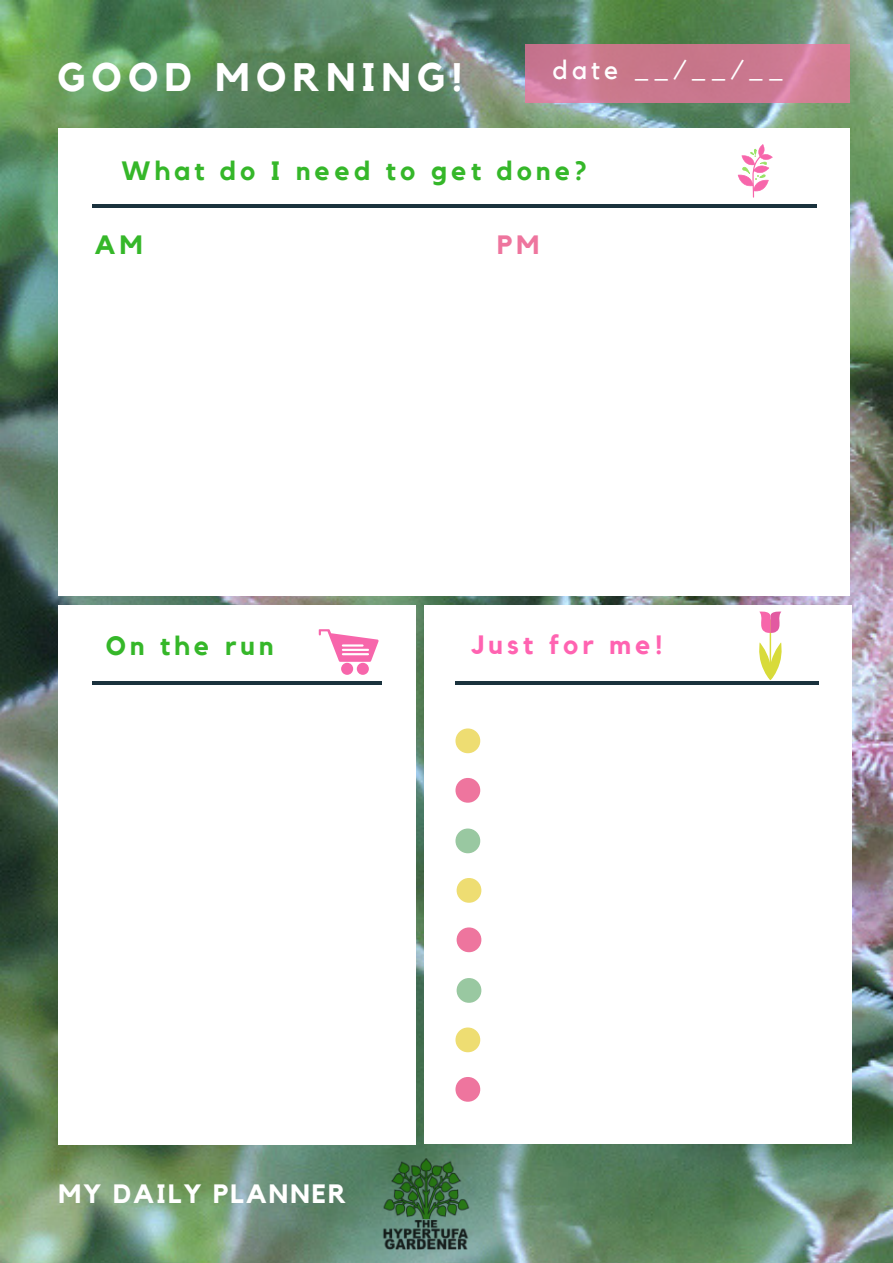
<style>
.page{position:relative;width:893px;height:1263px;background:#fff}
.page>*{position:absolute;margin:0;border:0;box-sizing:border-box;transform-origin:0 0}
.t1{font:700 39.6px "Kollektif";letter-spacing:.16em;color:#fff}
.t2{font:700 26.4px "Kollektif";letter-spacing:.16em;color:#35b729}
.t3{font:700 26.4px "Kollektif";letter-spacing:.08em;color:#fff}
.t4{font:26.4px "Kollektif";color:#fff}
.t5{font:700 26.4px "Kollektif";letter-spacing:.16em;color:#ff63b1}
.t6{font:700 26.4px "Kollektif";color:#ee759e}
</style>
<div class="page">
<img style="left:0;top:0;width:892px;height:1262px">
<svg style="left:525px;top:44px;width:325px;height:58px;background:#cc7a91"></svg>
<div style="left:58px;top:128px;width:792px;height:468px;background:#fff"></div>
<div style="left:424px;top:605px;width:427px;height:538px;background:#fff"></div>
<div style="left:58px;top:605px;width:358px;height:539px;background:#fff"></div>
<hr style="left:92px;top:205px;width:724px;height:3px;background:#1a323d">
<hr style="left:92px;top:681px;width:289px;height:4px;background:#1a323d">
<hr style="left:455px;top:681px;width:363px;height:4px;background:#1a323d">
<svg style="left:455px;top:728px;width:25px;height:25px"></svg>
<svg style="left:455px;top:778px;width:25px;height:25px"></svg>
<svg style="left:455px;top:828px;width:25px;height:25px"></svg>
<svg style="left:456px;top:878px;width:25px;height:25px"></svg>
<svg style="left:456px;top:927px;width:25px;height:25px"></svg>
<svg style="left:456px;top:978px;width:25px;height:25px"></svg>
<svg style="left:455px;top:1027px;width:25px;height:25px"></svg>
<svg style="left:455px;top:1077px;width:25px;height:25px"></svg>
<hr style="left:769px;top:619px;width:2px;height:61px;background:#d8db3a">
<svg style="left:759px;top:642px;width:22px;height:38px"></svg>
<svg style="left:759px;top:611px;width:22px;height:22px"></svg>
<div style="left:341px;top:663px;width:12px;height:12px;background:#f766ab;border-radius:50%"></div>
<div style="left:357px;top:663px;width:12px;height:12px;background:#f766ab;border-radius:50%"></div>
<svg style="left:319px;top:629px;width:59px;height:33px"></svg>
<svg style="left:737px;top:144px;width:35px;height:54px"></svg>
<img style="left:380px;top:1158px;width:91px;height:92px">
<h1 class="t1" style="left:57px;top:59px;width:406px">GOOD MORNING!</h1>
<p class="t4" style="left:552px;top:57px;width:232px">date __/__/__</p>
<p class="t2" style="left:121px;top:158px;width:467px">What do I need to get done?</p>
<p class="t2" style="left:94px;top:233px;width:50px">AM</p>
<p class="t6" style="left:497px;top:233px;width:43px">PM</p>
<p class="t2" style="left:106px;top:634px;width:169px">On the run</p>
<p class="t5" style="left:471px;top:633px;width:193px">Just for me!</p>
<p class="t3" style="left:58px;top:1181px;width:289px">MY DAILY PLANNER</p>
</div>
